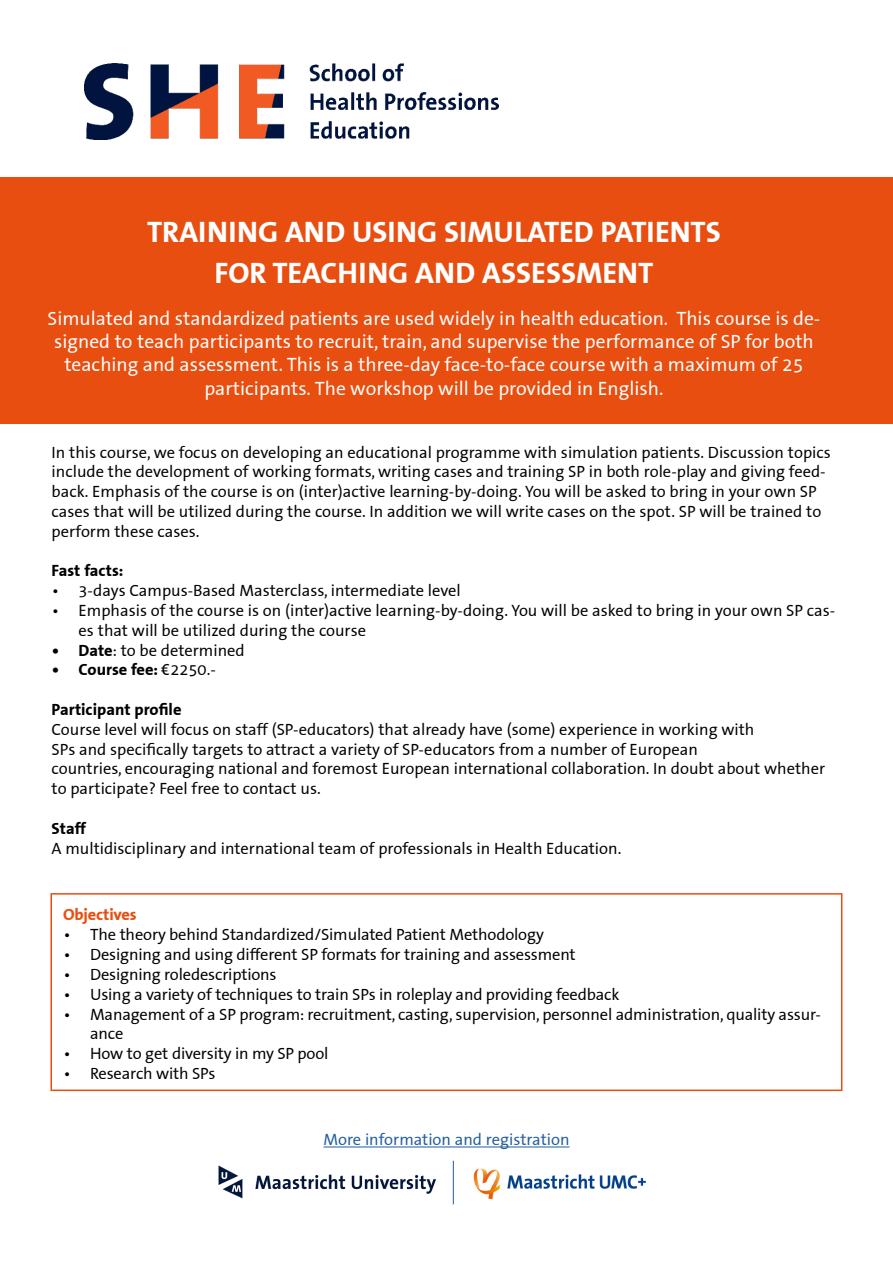
<style>
.page{position:relative;width:893px;height:1263px;background:#fff}
.page>*{position:absolute;margin:0;border:0;box-sizing:border-box;transform-origin:0 0}
.t1{font:700 30px/41.4px "The Sans Correspondence";color:#fff;text-align:center}
.t2{font:19.5px/23.4px "The Sans Correspondence";color:#fff;text-align:center}
.t3{font:16.5px/19.8px "The Sans Correspondence";color:#000}
.t4{font:700 16.5px "The Sans Correspondence";color:#000}
.t5{font:16.5px "The Sans Correspondence";color:#215e9e}
.t6{font:700 16.5px "The Sans Correspondence";letter-spacing:-.01em;color:#e84e10}
.s1{font-weight:700}
.s2{font-weight:400}
</style>
<div class="page">
<div style="left:0;top:178px;width:893px;height:246px;background:#e84e10"></div>
<img style="left:84px;top:63px;width:415px;height:76px">
<div style="left:51px;top:893px;width:791px;height:198px;border:2px solid #e84e10"></div>
<hr style="left:323px;top:1147px;width:246px;height:1px;background:#215e9e">
<img style="left:218px;top:1160px;width:428px;height:45px">
<h1 class="t1" style="left:147px;top:212px;width:575px">TRAINING AND USING SIMULATED PATIENTS<br>FOR TEACHING AND ASSESSMENT</h1>
<p class="t2" style="left:48px;top:307px;width:774px">Simulated and standardized patients are used widely in health education. This course is de&shy;signed to teach participants to recruit, train, and supervise the performance of SP for both teaching and assessment. This is a three-day face-to-face course with a maximum of 25 participants. The workshop will be provided in English.</p>
<p class="t3" style="left:52px;top:443px;width:781px">In this course, we focus on developing an educational programme with simulation patients. Discussion topics include the development of working formats, writing cases and training SP in both role-play and giving feed&shy;back. Emphasis of the course is on (inter)active learning-by-doing. You will be asked to bring in your own SP cases that will be utilized during the course. In addition we will write cases on the spot. SP will be trained to perform these cases.</p>
<p class="t4" style="left:52px;top:562px;width:73px">Fast facts:</p>
<p class="t3" style="left:52px;top:581px;width:411px">• 3-days Campus-Based Masterclass, intermediate level</p>
<p class="t3" style="left:79px;top:601px;width:758px;text-indent:-27px">• Emphasis of the course is on (inter)active learning-by-doing. You will be asked to bring in your own SP cas&shy;es that will be utilized during the course</p>
<p class="t3" style="left:52px;top:641px;width:195px"><span class="s1">• Date</span>: to be determined</p>
<p class="t4" style="left:52px;top:661px;width:166px">• Course fee: <span class="s2">€2250.-</span></p>
<p class="t4" style="left:52px;top:700px;width:131px">Participant profile</p>
<p class="t3" style="left:52px;top:720px;width:775px">Course level will focus on staff (SP-educators) that already have (some) experience in working with<br>SPs and specifically targets to attract a variety of SP-educators from a number of European<br>countries, encouraging national and foremost European international collaboration. In doubt about whether to participate? Feel free to contact us.</p>
<p class="t4" style="left:52px;top:819px;width:36px">Staff</p>
<p class="t3" style="left:52px;top:839px;width:571px">A multidisciplinary and international team of professionals in Health Education.</p>
<p class="t6" style="left:63px;top:906px;width:75px">Objectives</p>
<p class="t3" style="left:63px;top:925px;width:482px">• The theory behind Standardized/Simulated Patient Methodology</p>
<p class="t3" style="left:63px;top:945px;width:514px">• Designing and using different SP formats for training and assessment</p>
<p class="t3" style="left:63px;top:965px;width:215px">• Designing roledescriptions</p>
<p class="t3" style="left:63px;top:985px;width:558px">• Using a variety of techniques to train SPs in roleplay and providing feedback</p>
<p class="t3" style="left:90px;top:1004px;width:732px;text-indent:-27px">• Management of a SP program: recruitment, casting, supervision, personnel administration, quality assur&shy;ance</p>
<p class="t3" style="left:63px;top:1044px;width:267px">• How to get diversity in my SP pool</p>
<p class="t3" style="left:63px;top:1064px;width:154px">• Research with SPs</p>
<p class="t5" style="left:323px;top:1130px;width:248px">More information and registration</p>
</div>
